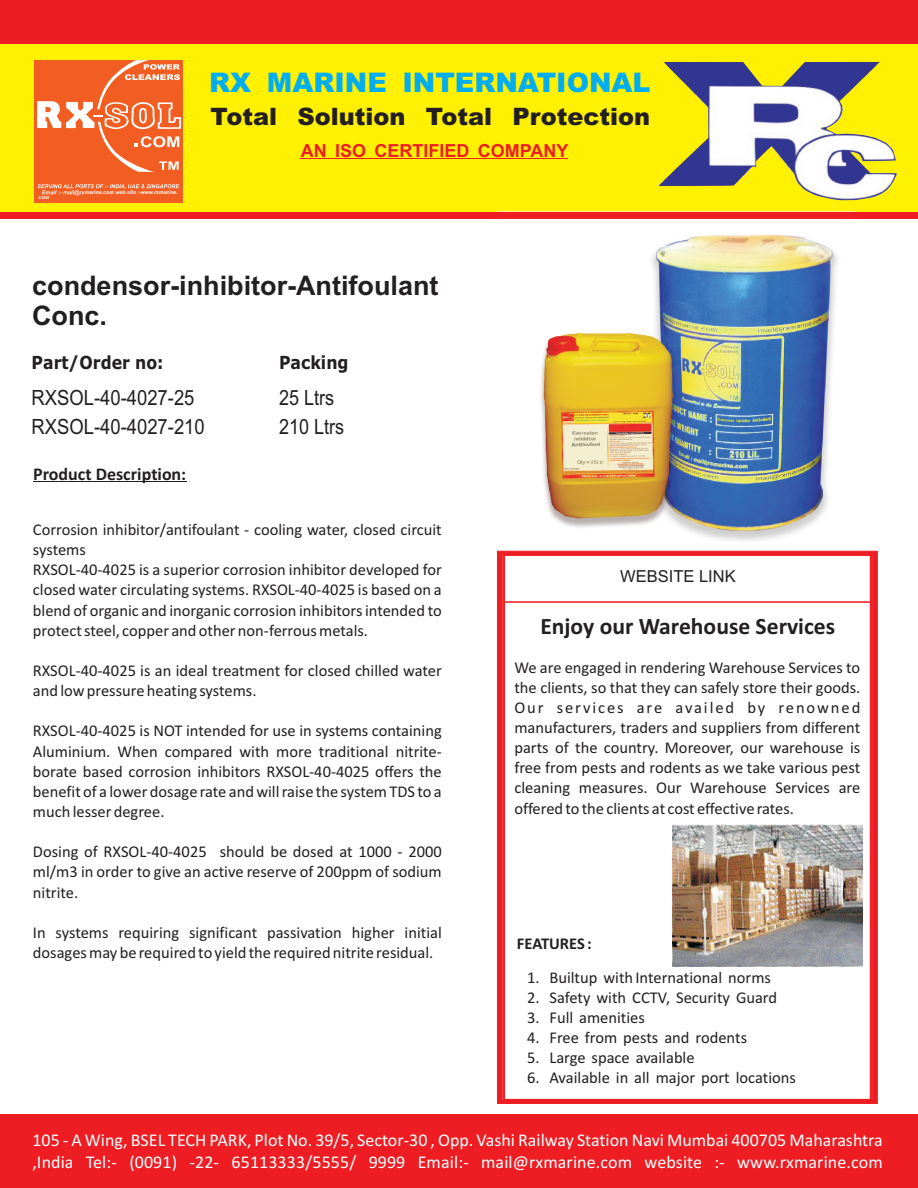
<style>
.page{position:relative;width:918px;height:1188px;background:#fff}
.page>*{position:absolute;margin:0;border:0;box-sizing:border-box;transform-origin:0 0}
.t1{font:700 27px/30.2px "Arial";color:#231f20}
.t2{font:900 27px "Arial";color:#00aeef}
.t3{font:900 24px "Arial";color:#231f20}
.t4{font:700 23.55px "Calibri";color:#231f20}
.t5{font:21px/28.7px "Arial";color:#231f20;scale:.88 1}
.t6{font:21px/28.7px "Arial";color:#231f20;scale:.86 1}
.t7{font:18px/21.9px "Calibri";color:#fff}
.t8{font:700 18px "Arial";color:#ee1d23}
.t9{font:700 18px "Calibri";color:#231f20}
.t10{font:700 18px "Verdana";color:#231f20;scale:.87 1}
.t11{font:700 18px "Verdana";color:#231f20;scale:.88 1}
.t12{font:16.5px/20.1px "Calibri";color:#231f20}
.t13{font:16.5px "Arial";color:#231f20}
.t14{font:700 16.5px "Calibri";color:#231f20}
.t15{font:italic 700 5.25px "Arial";color:#fff}
</style>
<div class="page">
<div style="left:0;top:44px;width:918px;height:168px;background:#fff101"></div>
<img style="left:659px;top:63px;width:238px;height:137px">
<div style="left:0;top:1114px;width:918px;height:74px;background:#ee1d23"></div>
<div style="left:35px;top:60px;width:148px;height:143px;background:#f25d21"></div>
<svg style="left:37px;top:60px;width:144px;height:135px"></svg>
<hr style="left:301px;top:158px;width:267px;height:1px;background:#ee1d23">
<div style="left:0;top:1px;width:918px;height:43px;background:#ee1d23"></div>
<div style="left:0;top:213px;width:918px;height:6px;background:#ee1d23"></div>
<hr style="left:33px;top:481px;width:153px;height:1px;background:#231f20">
<img style="left:498px;top:211px;width:356px;height:330px">
<svg style="left:497px;top:551px;width:381px;height:553px"></svg>
<hr style="left:504px;top:601px;width:367px;height:2px;background:#ee1d23">
<img style="left:673px;top:824px;width:189px;height:143px">
<h1 class="t2" style="left:209px;top:73px;width:443px">RX MARINE INTERNATIONAL</h1>
<h2 class="t3" style="left:211px;top:108px;width:441px">Total Solution Total Protection</h2>
<p class="t15" style="left:38px;top:195px;width:12px">com</p>
<p class="t15" style="left:85px;top:190px;width:94px">marine.com web site :-www.rxmarine.</p>
<p class="t8" style="left:301px;top:143px;width:269px">AN ISO CERTIFIED COMPANY</p>
<h1 class="t1" style="left:32px;top:273px;width:408px">condensor-inhibitor-Antifoulant<br>Conc.</h1>
<p class="t10" style="left:32px;top:355px;width:153px">Part/Order no:</p>
<p class="t11" style="left:279px;top:355px;width:81px">Packing</p>
<p class="t5" style="left:32px;top:386px;width:198px">RXSOL-40-4027-25<br>RXSOL-40-4027-210</p>
<p class="t6" style="left:279px;top:386px;width:77px">25 Ltrs<br>210 Ltrs</p>
<p class="t9" style="left:33px;top:466px;width:155px">Product Description:</p>
<p class="t12" style="left:33px;top:521px;width:410px">Corrosion inhibitor/antifoulant - cooling water, closed circuit systems<br>RXSOL-40-4025 is a superior corrosion inhibitor developed for closed water circulating systems. RXSOL-40-4025 is based on a blend of organic and inorganic corrosion inhibitors intended to protect steel, copper and other non-ferrous metals.</p>
<p class="t12" style="left:33px;top:662px;width:410px">RXSOL-40-4025 is an ideal treatment for closed chilled water and low pressure heating systems.</p>
<p class="t12" style="left:33px;top:722px;width:410px;text-align:justify">RXSOL-40-4025 is NOT intended for use in systems containing Aluminium. When compared with more traditional nitrite&shy;borate based corrosion inhibitors RXSOL-40-4025 offers the benefit of a lower dosage rate and will raise the system TDS to a much lesser degree.</p>
<p class="t12" style="left:33px;top:843px;width:410px;text-align:justify">Dosing of RXSOL-40-4025 should be dosed at 1000 - 2000 ml/m3 in order to give an active reserve of 200ppm of sodium nitrite.</p>
<p class="t12" style="left:33px;top:924px;width:410px">In systems requiring significant passivation higher initial dosages may be required to yield the required nitrite residual.</p>
<p class="t13" style="left:620px;top:570px;width:117px">WEBSITE LINK</p>
<h3 class="t4" style="left:540px;top:617px;width:296px">Enjoy our Warehouse Services</h3>
<p class="t12" style="left:514px;top:658px;width:348px;text-align:justify">We are engaged in rendering Warehouse Services to the clients, so that they can safely store their goods.<br>Our services are availed by renowned manufacturers, traders and suppliers from different parts of the country. Moreover, our warehouse is free from pests and rodents as we take various pest cleaning measures. Our Warehouse Services are offered to the clients at cost effective rates.</p>
<p class="t14" style="left:517px;top:936px;width:76px">FEATURES :</p>
<p class="t12" style="left:527px;top:968px;width:245px">1. Builtup with International norms</p>
<p class="t12" style="left:527px;top:989px;width:251px">2. Safety with CCTV, Security Guard</p>
<p class="t12" style="left:527px;top:1009px;width:119px">3. Full amenities</p>
<p class="t12" style="left:527px;top:1029px;width:222px">4. Free from pests and rodents</p>
<p class="t12" style="left:527px;top:1049px;width:169px">5. Large space available</p>
<p class="t12" style="left:527px;top:1069px;width:270px">6. Available in all major port locations</p>
<p class="t7" style="left:32px;top:1130px;width:852px">105 - A Wing, BSEL TECH PARK, Plot No. 39/5, Sector-30 , Opp. Vashi Railway Station Navi Mumbai 400705 Maharashtra ,India Tel:- (0091) -22- 65113333/5555/ 9999 Email:- mail@rxmarine.com website :- www.rxmarine.com</p>
</div>
